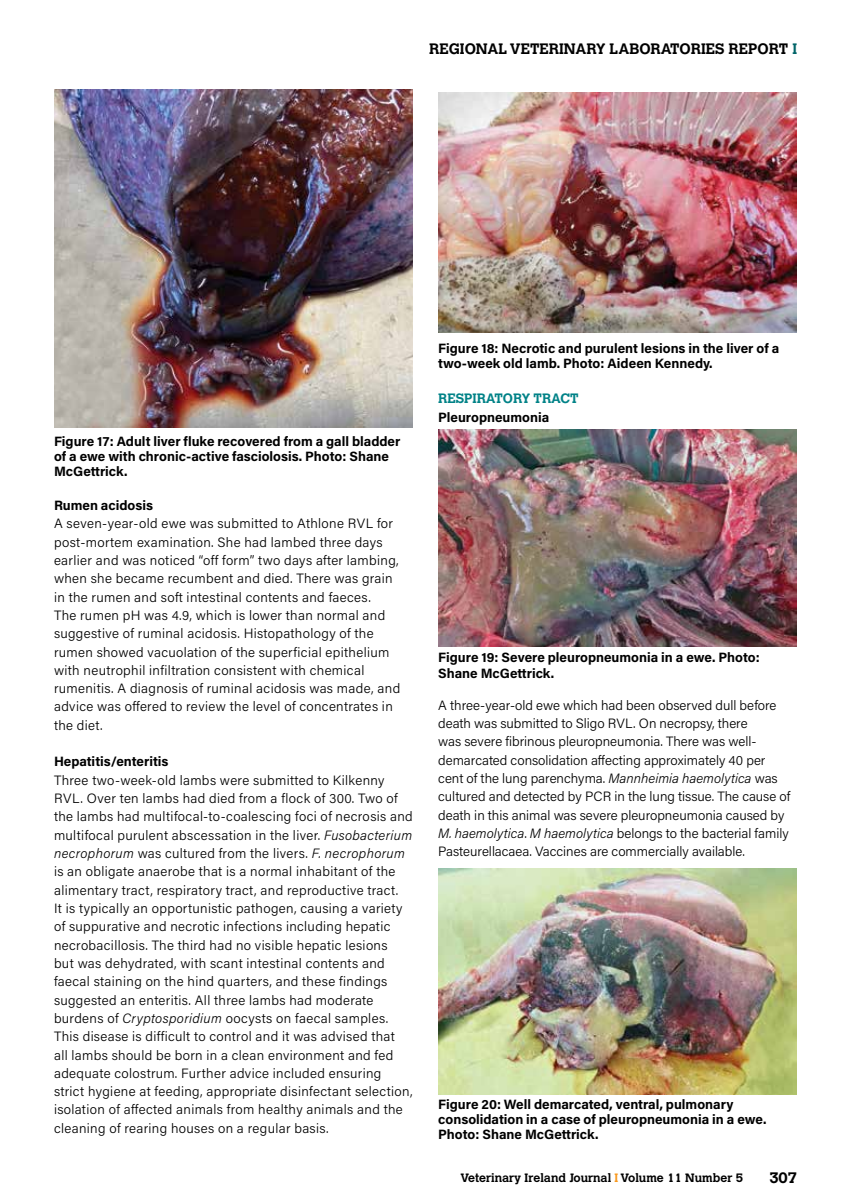
<style>
.page{position:relative;width:851px;height:1204px;background:#fff}
.page>*{position:absolute;margin:0;border:0;box-sizing:border-box;transform-origin:0 0}
.t1{font:700 15px "Calvert";color:#000}
.t2{font:300 13.5px/18.3px "Acumin Pro";letter-spacing:.025em;color:#000}
.t3{font:300 13.5px/18.3px "Acumin Pro";color:#000}
.t4{font:700 13.5px/15px "Acumin Pro";color:#000}
.t5{font:700 13.5px "Calvert";color:#008287}
.t6{font:700 12px "Calvert";color:#000}
.s1{color:#006468}
.s2{font-style:italic}
.s3{color:#f8981d}
</style>
<div class="page">
<img style="left:54px;top:89px;width:358px;height:338px">
<img style="left:438px;top:92px;width:358px;height:240px">
<img style="left:438px;top:430px;width:358px;height:217px">
<img style="left:438px;top:868px;width:358px;height:226px">
<p class="t1" style="left:429px;top:39px;width:369px">REGIONAL VETERINARY LABORATORIES REPORT <span class="s1">I</span></p>
<p class="t4" style="left:54px;top:433px;width:348px">Figure 17: Adult liver fluke recovered from a gall bladder of a ewe with chronic-active fasciolosis. Photo: Shane<br>McGettrick.</p>
<p class="t4" style="left:54px;top:497px;width:100px">Rumen acidosis</p>
<p class="t2" style="left:54px;top:514px;width:347px">A seven-year-old ewe was submitted to Athlone RVL for post-mortem examination. She had lambed three days earlier and was noticed “off form” two days after lambing, when she became recumbent and died. There was grain in the rumen and soft intestinal contents and faeces.<br>The rumen pH was 4.9, which is lower than normal and suggestive of ruminal acidosis. Histopathology of the rumen showed vacuolation of the superficial epithelium with neutrophil infiltration consistent with chemical rumenitis. A diagnosis of ruminal acidosis was made, and advice was offered to review the level of concentrates in the diet.</p>
<p class="t4" style="left:54px;top:753px;width:116px">Hepatitis/enteritis</p>
<p class="t2" style="left:54px;top:770px;width:360px">Three two-week-old lambs were submitted to Kilkenny RVL. Over ten lambs had died from a flock of 300. Two of the lambs had multifocal-to-coalescing foci of necrosis and multifocal purulent abscessation in the liver. <span class="s2">Fusobacterium necrophorum</span> was cultured from the livers. <span class="s2">F. necrophorum </span>is an obligate anaerobe that is a normal inhabitant of the alimentary tract, respiratory tract, and reproductive tract.<br>It is typically an opportunistic pathogen, causing a variety of suppurative and necrotic infections including hepatic necrobacillosis. The third had no visible hepatic lesions<br>but was dehydrated, with scant intestinal contents and faecal staining on the hind quarters, and these findings suggested an enteritis. All three lambs had moderate burdens of <span class="s2">Cryptosporidium</span> oocysts on faecal samples.<br>This disease is difficult to control and it was advised that<br>all lambs should be born in a clean environment and fed adequate colostrum. Further advice included ensuring strict hygiene at feeding, appropriate disinfectant selection, isolation of affected animals from healthy animals and the cleaning of rearing houses on a regular basis.</p>
<p class="t4" style="left:438px;top:340px;width:342px">Figure 18: Necrotic and purulent lesions in the liver of a two-week old lamb. Photo: Aideen Kennedy.</p>
<p class="t5" style="left:438px;top:390px;width:142px">RESPIRATORY TRACT</p>
<p class="t4" style="left:438px;top:409px;width:112px">Pleuropneumonia</p>
<p class="t4" style="left:438px;top:649px;width:323px">Figure 19: Severe pleuropneumonia in a ewe. Photo:<br>Shane McGettrick.</p>
<p class="t3" style="left:438px;top:695px;width:353px">A three-year-old ewe which had been observed dull before death was submitted to Sligo RVL. On necropsy, there<br>was severe fibrinous pleuropneumonia. There was well&shy;demarcated consolidation affecting approximately 40 per cent of the lung parenchyma. <span class="s2">Mannheimia haemolytica</span> was cultured and detected by PCR in the lung tissue. The cause of death in this animal was severe pleuropneumonia caused by <span class="s2">M. haemolytica</span>. <span class="s2">M haemolytica</span> belongs to the bacterial family Pasteurellacaea. Vaccines are commercially available.</p>
<p class="t4" style="left:438px;top:1096px;width:330px">Figure 20: Well demarcated, ventral, pulmonary consolidation in a case of pleuropneumonia in a ewe.<br>Photo: Shane McGettrick.</p>
<p class="t6" style="left:460px;top:1169px;width:284px">Veterinary Ireland Journal <span class="s3">I</span> Volume 11 Number 5</p>
<p class="t1" style="left:769px;top:1168px;width:29px">307</p>
</div>
